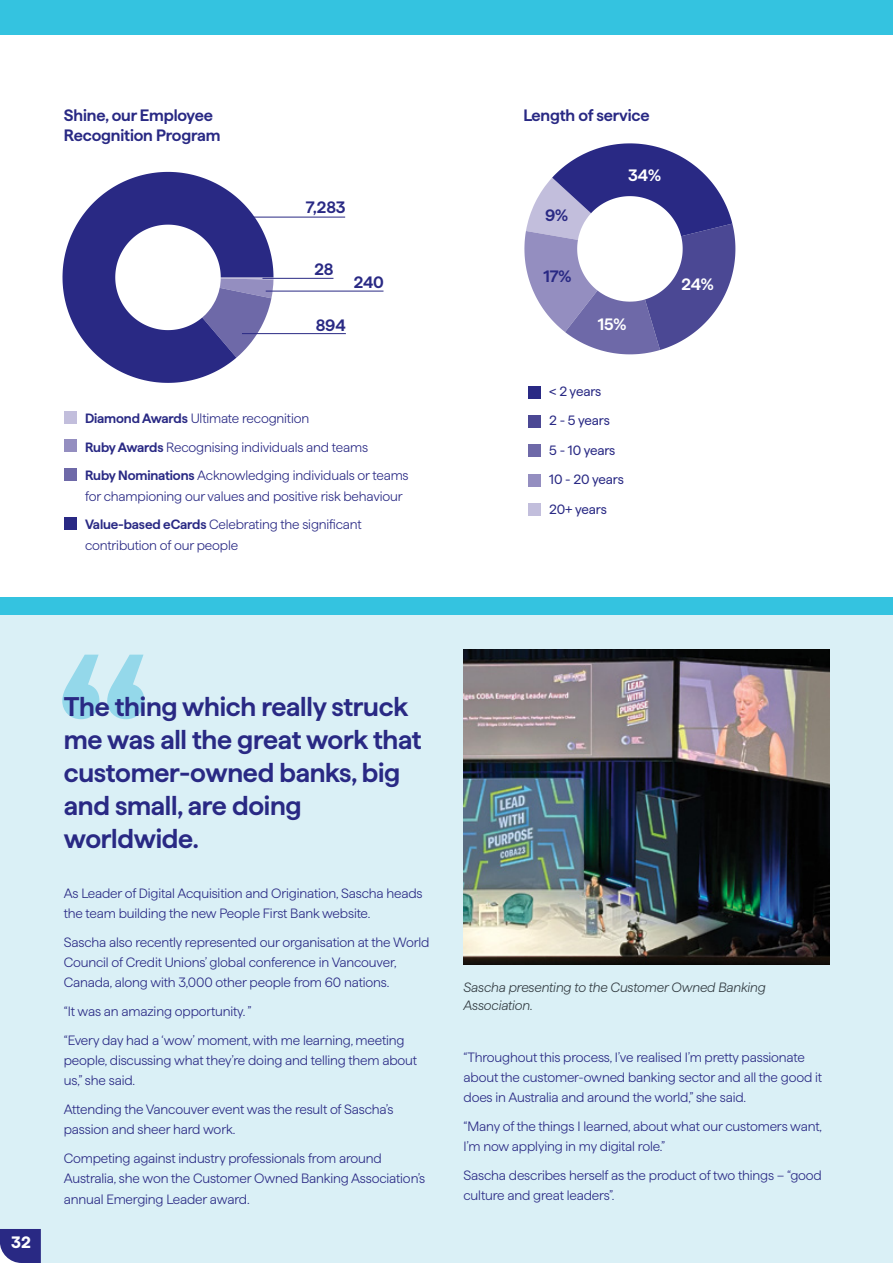
<style>
.page{position:relative;width:893px;height:1263px;background:#fff}
.page>*{position:absolute;margin:0;border:0;box-sizing:border-box;transform-origin:0 0}
.t1{font:600 27px/33px "Haffer";letter-spacing:-.01em;color:#292984}
.t2{font:600 16.5px/19.8px "Haffer";letter-spacing:-.01em;color:#292984}
.t3{font:600 16.5px "Haffer";color:#fff}
.t4{font:700 16.5px "Haffer";color:#fff}
.t5{font:300 13.5px/20.2px "Haffer";letter-spacing:-.01em;color:#292984}
.t6{font:italic 300 13.5px/18px "Haffer";letter-spacing:-.01em;color:#333c42}
.t7{font:13.5px/29.5px "Haffer";letter-spacing:-.01em;color:#292984}
.s1{font-weight:600}
</style>
<div class="page">
<hr style="left:892px;top:561px;width:1px;height:702px;background:#e3deee">
<div style="left:0;top:604px;width:893px;height:659px;background:#daf0f6"></div>
<div style="left:528px;top:386px;width:13px;height:12px;background:#292984"></div>
<div style="left:528px;top:503px;width:13px;height:12px;background:#c2bedc"></div>
<div style="left:528px;top:415px;width:13px;height:13px;background:#4b4894"></div>
<div style="left:528px;top:474px;width:13px;height:13px;background:#948ec0"></div>
<div style="left:528px;top:444px;width:13px;height:13px;background:#6e69a8"></div>
<svg style="left:524px;top:143px;width:211px;height:211px"></svg>
<div style="left:64px;top:411px;width:13px;height:13px;background:#c2bedc"></div>
<div style="left:64px;top:439px;width:13px;height:13px;background:#948ec0"></div>
<div style="left:64px;top:517px;width:13px;height:13px;background:#292984"></div>
<div style="left:64px;top:468px;width:13px;height:13px;background:#6e69a8"></div>
<svg style="left:62px;top:172px;width:211px;height:211px"></svg>
<hr style="left:229px;top:217px;width:116px;height:1px;background:#292984">
<hr style="left:262px;top:278px;width:71px;height:1px;background:#292984">
<hr style="left:266px;top:291px;width:117px;height:1px;background:#292984">
<hr style="left:242px;top:333px;width:104px;height:1px;background:#292984">
<img style="left:463px;top:649px;width:366px;height:315px">
<div style="left:0;top:0;width:893px;height:34px;background:#34c3e0"></div>
<svg style="left:0;top:1229px;width:41px;height:34px"></svg>
<div style="left:0;top:598px;width:893px;height:17px;background:#34c3e0"></div>
<svg style="left:62px;top:655px;width:82px;height:64px"></svg>
<p class="t2" style="left:64px;top:104px;width:158px">Shine, our Employee<br>Recognition Program</p>
<p class="t2" style="left:306px;top:196px;width:41px">7,283</p>
<p class="t2" style="left:314px;top:258px;width:21px">28</p>
<p class="t2" style="left:353px;top:270px;width:32px">240</p>
<p class="t2" style="left:316px;top:313px;width:32px">894</p>
<p class="t5" style="left:85px;top:403px;width:325px;line-height:28.8px"><span class="s1">Diamond Awards</span> Ultimate recognition<br><span class="s1">Ruby Awards</span> Recognising individuals and teams<br><span class="s1">Ruby Nominations</span> Acknowledging individuals or teams</p>
<p class="t5" style="left:85px;top:480px;width:319px;line-height:28.8px">for championing our values and positive risk behaviour<br><span class="s1">Value-based eCards</span> Celebrating the significant</p>
<p class="t5" style="left:85px;top:534px;width:155px">contribution of our people</p>
<p class="t2" style="left:523px;top:104px;width:128px">Length of service</p>
<p class="t2" style="left:545px;top:204px;width:25px">9%</p>
<p class="t2" style="left:543px;top:265px;width:30px">17%</p>
<p class="t3" style="left:628px;top:163px;width:34px">34%</p>
<p class="t3" style="left:598px;top:312px;width:30px">15%</p>
<p class="t3" style="left:681px;top:272px;width:34px">24%</p>
<p class="t7" style="left:549px;top:375px;width:76px">&lt; 2 years<br>2 - 5 years<br>5 - 10 years<br>10 - 20 years<br>20+ years</p>
<p class="t4" style="left:11px;top:1229px;width:22px">32</p>
<h1 class="t1" style="left:64px;top:687px;width:359px">The thing which really struck me was all the great work that customer-owned banks, big and small, are doing worldwide.</h1>
<p class="t5" style="left:64px;top:882px;width:360px">As Leader of Digital Acquisition and Origination, Sascha heads the team building the new People First Bank website.</p>
<p class="t5" style="left:64px;top:931px;width:367px">Sascha also recently represented our organisation at the World<br>Council of Credit Unions’ global conference in Vancouver,<br>Canada, along with 3,000 other people from 60 nations.</p>
<p class="t5" style="left:64px;top:996px;width:342px;line-height:28.8px">“It was an amazing opportunity. ”<br>“Every day had a ‘wow’ moment, with me learning, meeting</p>
<p class="t5" style="left:64px;top:1049px;width:355px">people, discussing what they’re doing and telling them about us,” she said.</p>
<p class="t5" style="left:64px;top:1098px;width:331px">Attending the Vancouver event was the result of Sascha’s passion and sheer hard work.</p>
<p class="t5" style="left:64px;top:1147px;width:363px">Competing against industry professionals from around<br>Australia, she won the Customer Owned Banking Association’s annual Emerging Leader award.</p>
<p class="t6" style="left:463px;top:977px;width:304px">Sascha presenting to the Customer Owned Banking<br>Association.</p>
<p class="t5" style="left:463px;top:1046px;width:360px">“Throughout this process, I’ve realised I’m pretty passionate about the customer-owned banking sector and all the good it does in Australia and around the world,” she said.</p>
<p class="t5" style="left:463px;top:1115px;width:360px">“Many of the things I learned, about what our customers want,<br>I’m now applying in my digital role.”</p>
<p class="t5" style="left:463px;top:1164px;width:360px">Sascha describes herself as the product of two things – “good culture and great leaders”.</p>
</div>
